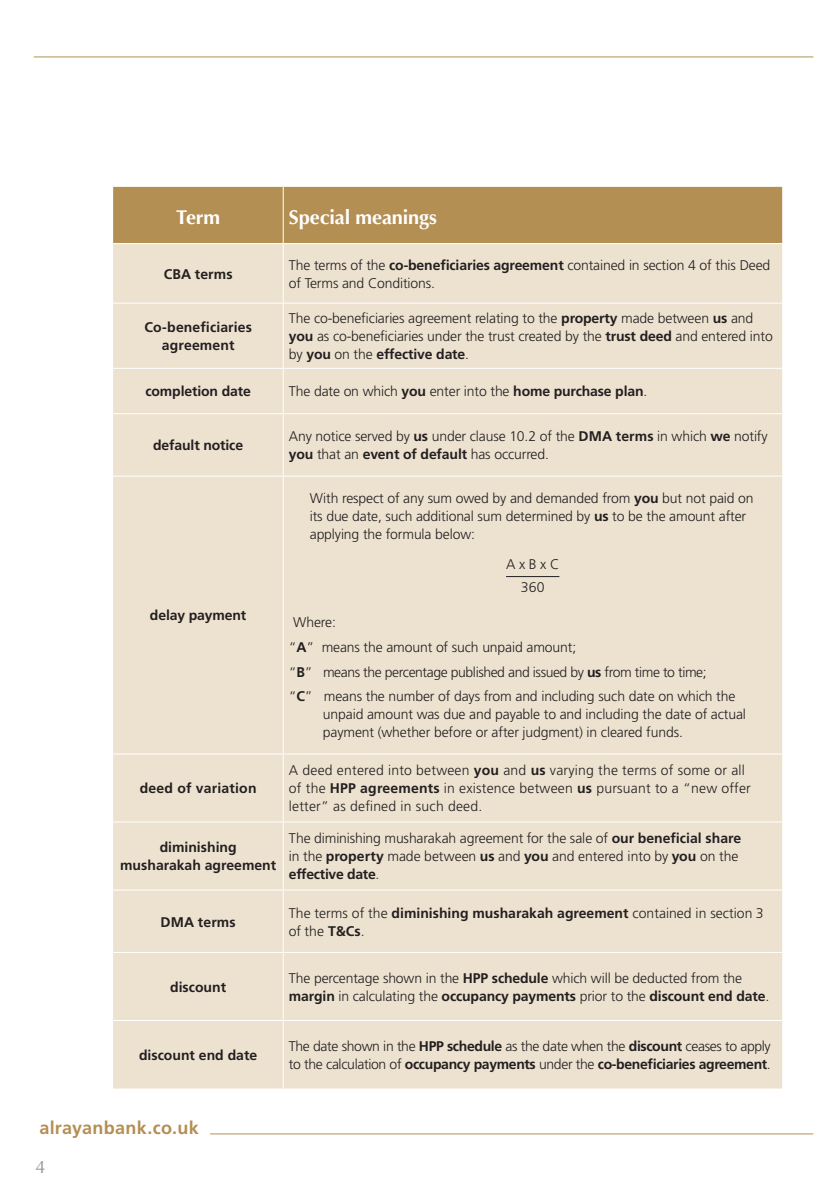
<style>
.page{position:relative;width:839px;height:1192px;background:#fff}
.page>*{position:absolute;margin:0;border:0;box-sizing:border-box;transform-origin:0 0}
.Body_Copy{font:700 20px "Optima";letter-spacing:-.005em;color:#fff}
.t1{font:700 18px "Frutiger";letter-spacing:.015em;color:#b48f54}
.t2{font:18px "Optima";color:#939598}
.Table_Paragraph{font:300 14px/18px "Frutiger";letter-spacing:-.01em;color:#231f20}
.heading_8{font:700 14px/18px "Frutiger";color:#231f20;text-align:center}
.Table_Paragraph-2{font:300 14px/18px "Frutiger";letter-spacing:.015em;color:#231f20}
.Table_Paragraph-3{font:300 14px "Frutiger";letter-spacing:-.03em;color:#231f20}
.ParaStyle13-Leading{font:300 14px "Frutiger";color:#231f20}
.ParaStyle06-Leading{font:300 14px "Frutiger";color:#231f20}
.s1{font-weight:700}
</style>
<div class="page">
<hr style="left:34px;top:56px;width:779px;height:1px;background:#b48f54">
<hr style="left:210px;top:1133px;width:603px;height:1px;background:#b48f54">
<div style="left:113px;top:187px;width:669px;height:56px;background:#b48f54"></div>
<div style="left:113px;top:244px;width:669px;height:844px;background:#ede2d0"></div>
<hr style="left:283px;top:187px;width:1px;height:56px;background:#fff">
<hr style="left:113px;top:368px;width:170px;height:1px;background:#fff">
<hr style="left:283px;top:368px;width:499px;height:1px;background:#fff">
<hr style="left:283px;top:369px;width:1px;height:44px;background:#fff">
<hr style="left:113px;top:413px;width:170px;height:1px;background:#fff">
<hr style="left:283px;top:413px;width:499px;height:1px;background:#fff">
<hr style="left:283px;top:414px;width:1px;height:61px;background:#fff">
<hr style="left:113px;top:475px;width:170px;height:1px;background:#fff">
<hr style="left:283px;top:475px;width:499px;height:1px;background:#fff">
<hr style="left:283px;top:476px;width:1px;height:277px;background:#fff">
<hr style="left:113px;top:753px;width:170px;height:1px;background:#fff">
<hr style="left:283px;top:753px;width:499px;height:1px;background:#fff">
<hr style="left:283px;top:754px;width:1px;height:67px;background:#fff">
<hr style="left:113px;top:821px;width:170px;height:1px;background:#fff">
<hr style="left:283px;top:821px;width:499px;height:1px;background:#fff">
<hr style="left:283px;top:822px;width:1px;height:67px;background:#fff">
<hr style="left:113px;top:889px;width:170px;height:1px;background:#fff">
<hr style="left:283px;top:889px;width:499px;height:1px;background:#fff">
<hr style="left:283px;top:890px;width:1px;height:62px;background:#fff">
<hr style="left:113px;top:952px;width:170px;height:1px;background:#fff">
<hr style="left:283px;top:952px;width:499px;height:1px;background:#fff">
<hr style="left:283px;top:953px;width:1px;height:67px;background:#fff">
<hr style="left:113px;top:1020px;width:170px;height:1px;background:#fff">
<hr style="left:283px;top:1020px;width:499px;height:1px;background:#fff">
<hr style="left:283px;top:1021px;width:1px;height:67px;background:#fff">
<hr style="left:283px;top:244px;width:1px;height:59px;background:#fff">
<hr style="left:113px;top:303px;width:170px;height:1px;background:#fff">
<hr style="left:283px;top:303px;width:499px;height:1px;background:#fff">
<hr style="left:283px;top:304px;width:1px;height:64px;background:#fff">
<hr style="left:506px;top:576px;width:53px;height:1px;background:#231f20">
<p class="Body_Copy" style="left:176px;top:206px;width:45px">Term</p>
<p class="Body_Copy" style="left:289px;top:206px;width:150px">Special meanings</p>
<p class="heading_8" style="left:164px;top:265px;width:70px">CBA terms</p>
<p class="Table_Paragraph" style="left:289px;top:256px;width:483px">The terms of the <span class="s1">co-beneficiaries agreement</span> contained in section 4 of this Deed of Terms and Conditions.</p>
<p class="heading_8" style="left:144px;top:318px;width:109px">Co-beneficiaries agreement</p>
<p class="Table_Paragraph" style="left:289px;top:309px;width:485px">The co-beneficiaries agreement relating to the <span class="s1">property</span> made between <span class="s1">us</span> and <span class="s1">you</span> as co-beneficiaries under the trust created by the <span class="s1">trust deed</span> and entered into by <span class="s1">you</span> on the <span class="s1">effective date</span>.</p>
<p class="heading_8" style="left:145px;top:382px;width:107px">completion date</p>
<p class="Table_Paragraph" style="left:289px;top:383px;width:360px">The date on which <span class="s1">you</span> enter into the <span class="s1">home purchase plan</span>.</p>
<p class="heading_8" style="left:153px;top:436px;width:91px">default notice</p>
<p class="Table_Paragraph" style="left:289px;top:427px;width:480px">Any notice served by <span class="s1">us</span> under clause 10.2 of the <span class="s1">DMA terms</span> in which <span class="s1">we</span> notify <span class="s1">you</span> that an <span class="s1">event of default</span> has occurred.</p>
<p class="heading_8" style="left:150px;top:606px;width:98px">delay payment</p>
<p class="heading_8" style="left:140px;top:779px;width:118px">deed of variation</p>
<p class="Table_Paragraph" style="left:310px;top:489px;width:445px">With respect of any sum owed by and demanded from <span class="s1">you</span> but not paid on its due date, such additional sum determined by <span class="s1">us</span> to be the amount after applying the formula below:</p>
<p class="ParaStyle13-Leading" style="left:506px;top:556px;width:55px">A x B x C</p>
<p class="ParaStyle06-Leading" style="left:521px;top:579px;width:25px">360</p>
<p class="Table_Paragraph" style="left:293px;top:613px;width:44px">Where:</p>
<p class="Table_Paragraph" style="left:289px;top:638px;width:289px">“<span class="s1">A</span>” means the amount of such unpaid amount;</p>
<p class="Table_Paragraph-3" style="left:289px;top:664px;width:419px">“<span class="s1">B</span>” means the percentage published and issued by <span class="s1">us</span> from time to time;</p>
<p class="Table_Paragraph" style="left:323px;top:687px;width:425px;text-indent:-34px">“<span class="s1">C</span>” means the number of days from and including such date on which the unpaid amount was due and payable to and including the date of actual payment (whether before or after judgment) in cleared funds.</p>
<p class="Table_Paragraph-2" style="left:289px;top:761px;width:463px">A deed entered into between <span class="s1">you</span> and <span class="s1">us</span> varying the terms of some or all of the <span class="s1">HPP agreements</span> in existence between <span class="s1">us</span> pursuant to a “new offer letter” as defined in such deed.</p>
<p class="heading_8" style="left:120px;top:838px;width:157px">diminishing musharakah agreement</p>
<p class="Table_Paragraph" style="left:289px;top:829px;width:454px">The diminishing musharakah agreement for the sale of <span class="s1">our beneficial share </span>in the <span class="s1">property</span> made between <span class="s1">us</span> and <span class="s1">you</span> and entered into by <span class="s1">you</span> on the <span class="s1">effective date</span>.</p>
<p class="heading_8" style="left:161px;top:912px;width:77px">DMA terms</p>
<p class="Table_Paragraph" style="left:289px;top:904px;width:476px">The terms of the <span class="s1">diminishing musharakah agreement</span> contained in section 3 of the <span class="s1">T&amp;Cs</span>.</p>
<p class="heading_8" style="left:170px;top:978px;width:57px">discount</p>
<p class="Table_Paragraph" style="left:289px;top:969px;width:482px">The percentage shown in the <span class="s1">HPP schedule</span> which will be deducted from the <span class="s1">margin</span> in calculating the <span class="s1">occupancy payments</span> prior to the <span class="s1">discount end date</span>.</p>
<p class="heading_8" style="left:139px;top:1046px;width:120px">discount end date</p>
<p class="Table_Paragraph" style="left:289px;top:1037px;width:483px">The date shown in the <span class="s1">HPP schedule</span> as the date when the <span class="s1">discount</span> ceases to apply to the calculation of <span class="s1">occupancy payments</span> under the <span class="s1">co-beneficiaries agreement</span>.</p>
<p class="t1" style="left:39px;top:1117px;width:161px">alrayanbank.co.uk</p>
<p class="t2" style="left:36px;top:1156px;width:12px">4</p>
</div>
